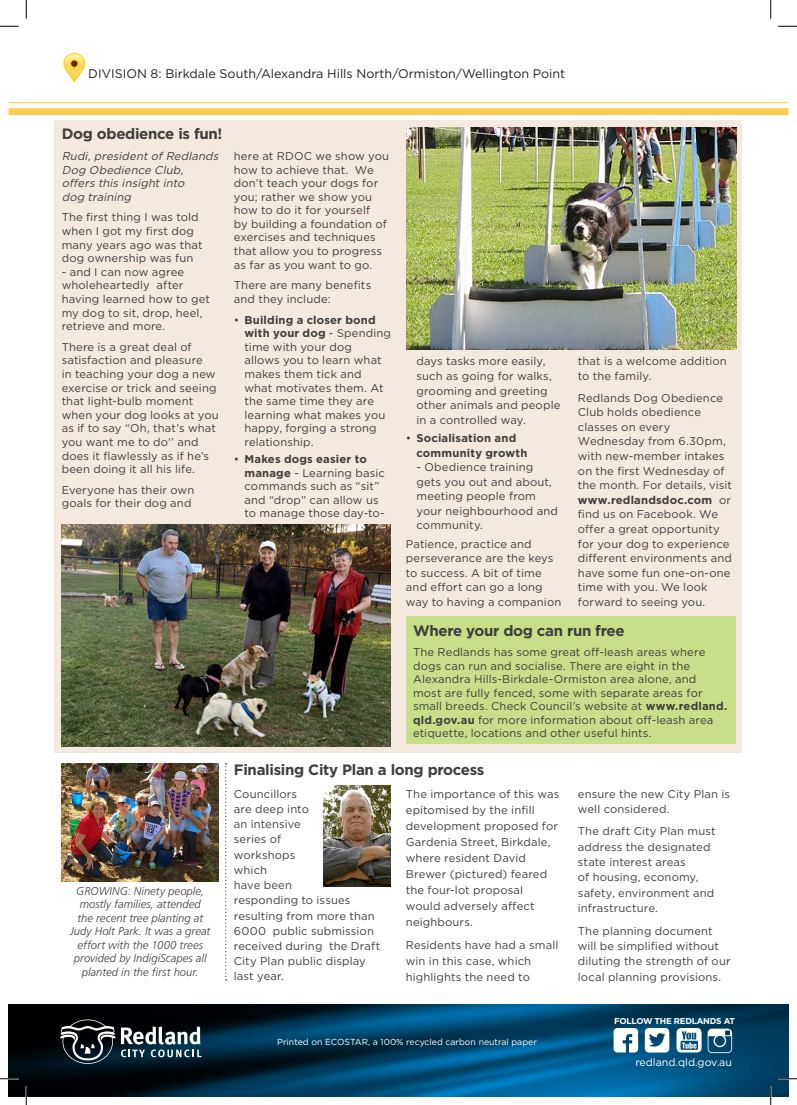
<style>
.page{position:relative;width:797px;height:1105px;background:#fff}
.page>*{position:absolute;margin:0;border:0;box-sizing:border-box;transform-origin:0 0}
.Sub_header{font:700 15px "Gotham";letter-spacing:-.02em;color:#3e3e3f}
.Division_heading_for{font:12.5px "Gotham";color:#231f20}
.Body_Copy{font:11.25px/13.6px "Gotham";letter-spacing:.01em;color:#3e3e3f}
.Photo_caption{font:italic 300 11.25px/13.5px "Frutiger LT";letter-spacing:.005em;color:#3e3e3f;text-align:center}
.Body_Copy-2{font:italic 11.25px/13.6px "Gotham";color:#3e3e3f}
.t1{font:700 11.25px/14.6px "Gotham";letter-spacing:.015em;color:#3e3e3f}
.t2{font:10.62px "Gotham";color:#fff}
.t3{font:8.75px "Gotham";color:#fff}
.t4{font:700 8.5px "Gotham";letter-spacing:-.03em;color:#fff}
.s1{font-weight:700}
.s2{font-weight:400}
</style>
<div class="page">
<img style="left:9px;top:1005px;width:779px;height:91px">
<svg style="left:121px;top:1026px;width:80px;height:31px"></svg>
<svg style="left:60px;top:1019px;width:55px;height:45px;background:#3a4146"></svg>
<svg style="left:613px;top:1028px;width:25px;height:24px"></svg>
<svg style="left:645px;top:1028px;width:24px;height:24px"></svg>
<svg style="left:707px;top:1029px;width:25px;height:24px"></svg>
<div style="left:676px;top:1028px;width:25px;height:24px;background:#fff;border-radius:5px"></div>
<img style="left:680px;top:1031px;width:20px;height:21px">
<div style="left:55px;top:120px;width:687px;height:632px;background:#f3e9df"></div>
<div style="left:9px;top:108px;width:779px;height:7px;background:#fecc4e"></div>
<hr style="left:9px;top:102px;width:779px;height:1px;background:#fecc4e">
<svg style="left:64px;top:53px;width:21px;height:29px"></svg>
<div style="left:71px;top:60px;width:7px;height:7px;border:1px solid #feca0a;border-radius:50%"></div>
<svg style="left:225px;top:763px;width:2px;height:217px"></svg>
<div style="left:406px;top:616px;width:329px;height:128px;background:#c8de88"></div>
<img style="left:324px;top:786px;width:67px;height:100px">
<img style="left:62px;top:763px;width:157px;height:118px">
<img style="left:62px;top:525px;width:329px;height:222px">
<img style="left:406px;top:127px;width:331px;height:222px">
<svg style="left:0;top:25px;width:19px;height:2px"></svg>
<svg style="left:778px;top:25px;width:19px;height:2px"></svg>
<svg style="left:0;top:1078px;width:19px;height:1px"></svg>
<svg style="left:778px;top:1078px;width:19px;height:1px"></svg>
<svg style="left:25px;top:0;width:2px;height:19px"></svg>
<svg style="left:25px;top:1086px;width:2px;height:19px"></svg>
<svg style="left:770px;top:0;width:1px;height:19px"></svg>
<svg style="left:770px;top:1086px;width:1px;height:19px"></svg>
<p class="Division_heading_for" style="left:88px;top:66px;width:478px">DIVISION 8: Birkdale South/Alexandra Hills North/Ormiston/Wellington Point</p>
<p class="Sub_header" style="left:62px;top:124px;width:162px">Dog obedience is fun!</p>
<p class="Body_Copy-2" style="left:62px;top:149px;width:161px">Rudi,presidentofRedlands<br>Dog Obedience Club, offers this insightinto<br>dog training</p>
<p class="Body_Copy" style="left:62px;top:210px;width:142px">The first thing I was told when I got my first dog many years ago was that dog ownership was fun</p>
<p class="Body_Copy" style="left:62px;top:265px;width:150px">- and I can now agree wholeheartedly after having learned how to get my dog to sit, drop, heel, retrieve and more.</p>
<p class="Body_Copy" style="left:62px;top:340px;width:159px">There is a great deal of satisfaction and pleasure<br>in teaching your dog a new exercise or trick and seeing that light-bulb moment when your dog looks at you as if to say “Oh, that’s what you want me to do’’ and does it flawlessly as if he’s been doing it all his life.</p>
<p class="Body_Copy" style="left:62px;top:483px;width:134px">Everyone has their own goals for their dog and</p>
<p class="Body_Copy" style="left:234px;top:149px;width:157px">here at RDOC we show you how to achieve that. We don’t teach your dogs for you; rather we show you how to do it for yourself<br>by building a foundation of exercises and techniques that allow you to progress as far as you want to go.</p>
<p class="Body_Copy" style="left:234px;top:278px;width:139px">There are many benefits and they include:</p>
<p class="Body_Copy" style="left:244px;top:313px;width:148px;text-indent:-11px">• <span class="s1">Building a closer bond with your dog</span> - Spending time with your dog<br>allows you to learn what makes them tick and what motivates them. At the same time they are learning what makes you happy, forging a strong relationship.</p>
<p class="Body_Copy" style="left:244px;top:452px;width:142px;text-indent:-11px">• <span class="s1">Makes dogs easier to manage</span> - Learning basic commands such as “sit” and “drop” can allow us to manage those day-to-</p>
<p class="Body_Copy" style="left:416px;top:354px;width:145px;line-height:14.6px">days tasks more easily, such as going for walks, grooming and greeting other animals and people in a controlled way.</p>
<p class="t1" style="left:416px;top:431px;width:112px;text-indent:-11px"><span class="s2">•</span> Socialisation and community growth</p>
<p class="Body_Copy" style="left:416px;top:460px;width:143px;line-height:14.6px">- Obedience training gets you out and about, meeting people from your neighbourhood and community.</p>
<p class="Body_Copy" style="left:406px;top:536px;width:157px;line-height:14.6px">Patience, practice and perseverance are the keys to success. A bit of time and effort can go a long way to having a companion</p>
<p class="Body_Copy" style="left:578px;top:354px;width:150px;line-height:14.6px">that is a welcome addition to the family.</p>
<p class="Body_Copy" style="left:578px;top:390px;width:156px;line-height:14.6px">Redlands Dog Obedience<br>Club holds obedience classes on every<br>Wednesday from 6.30pm, with new-member intakes on the first Wednesday of the month. For details, visit <span class="s1">www.redlandsdoc.com</span> or find us on Facebook. We offer a great opportunity for your dog to experience different environments and have some fun one-on-one time with you. We look forward to seeing you.</p>
<p class="Photo_caption" style="left:70px;top:884px;width:142px">GROWING: Ninety people, mostly families, attended<br>the recent tree planting at<br>Judy Holt Park. It was a great effort with the 1000 trees provided by IndigiScapes all planted in the first hour.</p>
<p class="Sub_header" style="left:413px;top:620px;width:213px">Where your dog can run free</p>
<p class="Body_Copy" style="left:413px;top:645px;width:316px">The Redlands has some great off-leash areas where dogs can run and socialise. There are eight in the Alexandra Hills-Birkdale-Ormiston area alone, and most are fully fenced, some with separate areas for small breeds. Check Council’s website at <span class="s1">www.redland. qld.gov.au</span> for more information about off-leash area etiquette, locations and other useful hints.</p>
<p class="Sub_header" style="left:234px;top:760px;width:252px">Finalising City Plan a long process</p>
<p class="Body_Copy" style="left:234px;top:786px;width:148px;line-height:15.2px">Councillors<br>are deep into<br>an intensive<br>series of<br>workshops<br>which<br>have been<br>responding to issues resulting from more than<br>6000 public submission received during the Draft<br>City Plan public display last year.</p>
<p class="Body_Copy" style="left:406px;top:785px;width:155px;line-height:16px">The importance of this was epitomised by the infill development proposed for<br>Gardenia Street, Birkdale, where resident David<br>Brewer (pictured) feared the four-lot proposal would adversely affect neighbours.</p>
<p class="Body_Copy" style="left:406px;top:936px;width:154px;line-height:16px">Residents have had a small win in this case, which highlights the need to</p>
<p class="t3" style="left:277px;top:1036px;width:261px">Printed on ECOSTAR, a 100% recycled carbon neutral paper</p>
<p class="Body_Copy" style="left:578px;top:786px;width:154px;line-height:15.4px">ensure the new City Plan is well considered.</p>
<p class="Body_Copy" style="left:578px;top:823px;width:139px;line-height:15.4px">The draft City Plan must address the designated state interest areas<br>of housing, economy, safety, environment and infrastructure.</p>
<p class="Body_Copy" style="left:578px;top:923px;width:154px;line-height:15.4px">The planning document will be simplified without diluting the strength of our local planning provisions.</p>
<p class="t4" style="left:614px;top:1016px;width:122px">FOLLOW THE REDLANDS AT</p>
<p class="t2" style="left:635px;top:1055px;width:98px">redland.qld.gov.au</p>
</div>
